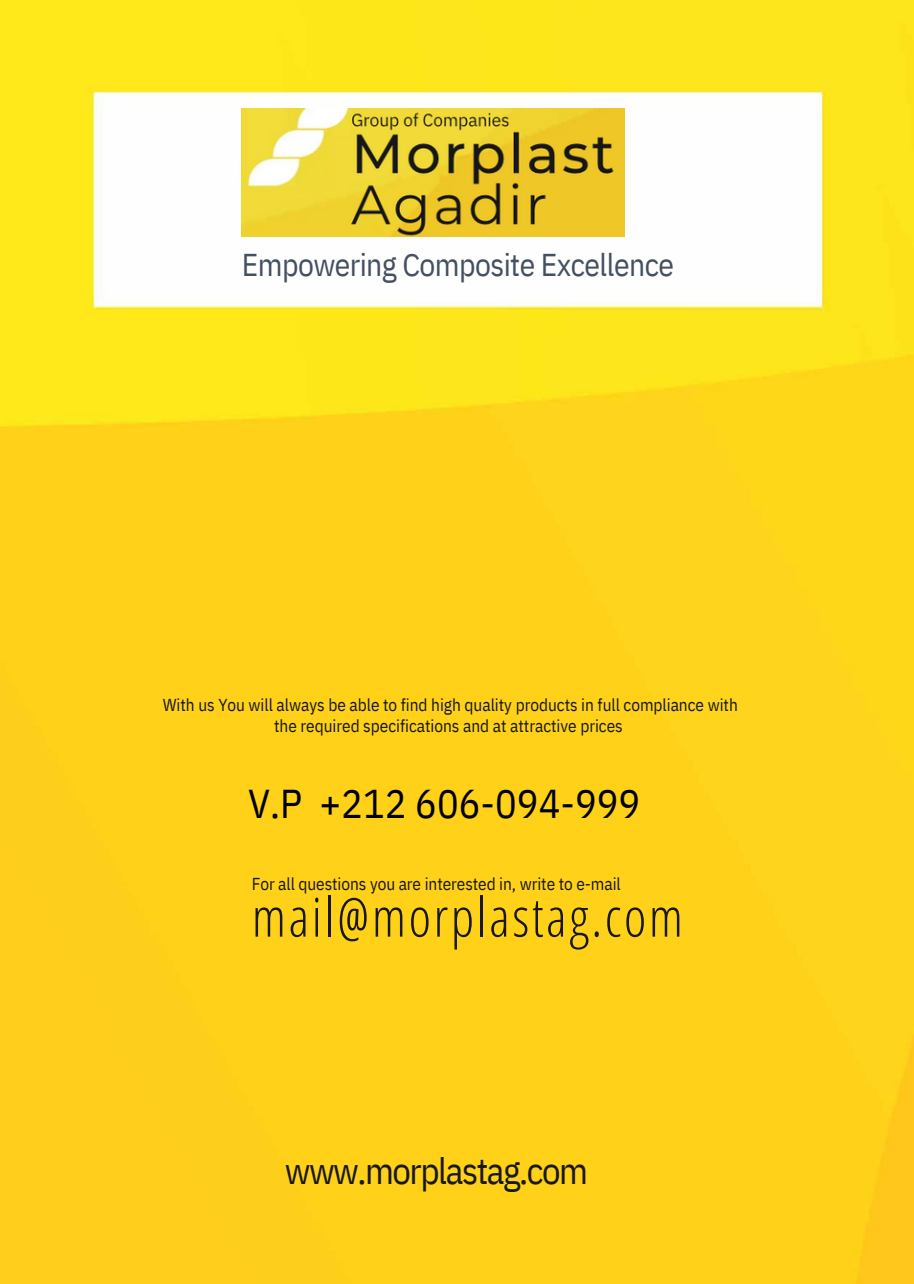
<style>
.page{position:relative;width:914px;height:1284px;background:#fff}
.page>*{position:absolute;margin:0;border:0;box-sizing:border-box;transform-origin:0 0}
.t1{font:300 54px "Open Sans Condensed";letter-spacing:.045em;color:#181818}
.t2{font:40.2px "IBM Plex Sans Cond";color:#000}
.t3{font:36.75px "IBM Plex Sans Cond";letter-spacing:-.04em;color:#181818}
.t4{font:31.5px "IBM Plex Sans Cond";letter-spacing:-.02em;color:#445060}
.t5{font:17.25px/20.2px "IBM Plex Sans Cond";color:#181818;text-align:center}
</style>
<div class="page">
<img style="left:0;top:0;width:914px;height:1284px">
<img style="left:242px;top:108px;width:382px;height:129px">
<p class="t4" style="left:242px;top:244px;width:433px">Empowering Composite Excellence</p>
<p class="t5" style="left:163px;top:694px;width:576px">With us You will always be able to find high quality products in full compliance with the required specifications and at attractive prices</p>
<p class="t2" style="left:248px;top:776px;width:394px">V.P +212 606-094-999</p>
<p class="t5" style="left:252px;top:874px;width:370px">For all questions you are interested in, write to e-mail</p>
<p class="t1" style="left:252px;top:879px;width:433px">mail@morplastag.com</p>
<p class="t3" style="left:285px;top:1146px;width:305px">www.morplastag.com</p>
</div>
